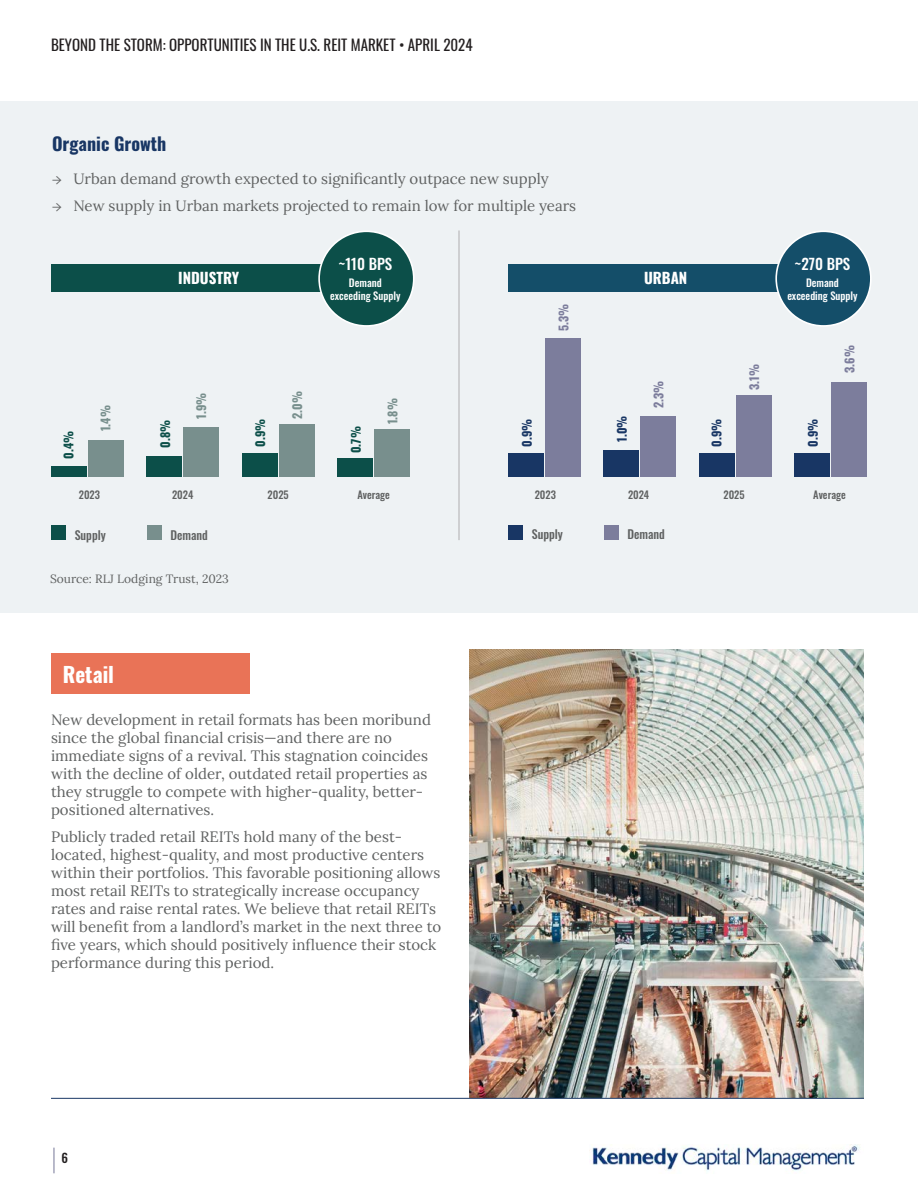
<style>
.page{position:relative;width:918px;height:1188px;background:#fff}
.page>*{position:absolute;margin:0;border:0;box-sizing:border-box;transform-origin:0 0}
.Sub_head{font:700 21px "Oswald";color:#fff}
.t1{font:700 18px "Oswald";color:#183664}
.t2{font:15px/18px "Lora";color:#5f6161}
.t3{font:15px "Oswald";color:#231f20}
.t4{font:500 15px "Oswald";color:#fff}
.t5{font:700 15px "Oswald";color:#fff}
.t6{font:500 12.6px "Oswald";color:#231f20}
.t7{font:12px "Lora";color:#5f6161}
.t8{font:500 12px "Oswald";color:#5f6161}
.t9{font:700 12px "Oswald";color:#0c4f49}
.t10{font:700 12px "Oswald";color:#788f8d}
.t11{font:700 12px "Oswald";color:#183664}
.t12{font:700 12px "Oswald";color:#7c7d9c}
.t13{font:500 10.5px/12.6px "Oswald";color:#fff;text-align:center}
.t14{font:500 10.5px "Oswald";color:#5f6161}
.s1{font-family:"Minion Pro"}
</style>
<div class="page">
<img style="left:592px;top:1144px;width:268px;height:27px">
<svg style="left:53px;top:1148px;width:1px;height:25px"></svg>
<div style="left:0;top:101px;width:918px;height:512px;background:#eef2f4"></div>
<img style="left:470px;top:649px;width:394px;height:449px">
<div style="left:51px;top:653px;width:199px;height:41px;background:#e97357"></div>
<div style="left:51px;top:466px;width:36px;height:11px;background:#0c4f49"></div>
<div style="left:88px;top:440px;width:36px;height:37px;background:#788f8d"></div>
<div style="left:146px;top:456px;width:36px;height:21px;background:#0c4f49"></div>
<div style="left:183px;top:427px;width:36px;height:50px;background:#788f8d"></div>
<div style="left:242px;top:453px;width:35px;height:24px;background:#0c4f49"></div>
<div style="left:279px;top:424px;width:35px;height:53px;background:#788f8d"></div>
<div style="left:337px;top:458px;width:36px;height:19px;background:#0c4f49"></div>
<div style="left:374px;top:430px;width:36px;height:47px;background:#788f8d"></div>
<div style="left:508px;top:453px;width:36px;height:24px;background:#183664"></div>
<div style="left:545px;top:338px;width:36px;height:139px;background:#7c7d9c"></div>
<div style="left:604px;top:450px;width:35px;height:27px;background:#183664"></div>
<div style="left:641px;top:416px;width:35px;height:61px;background:#7c7d9c"></div>
<div style="left:699px;top:453px;width:36px;height:24px;background:#183664"></div>
<div style="left:736px;top:396px;width:36px;height:81px;background:#7c7d9c"></div>
<div style="left:794px;top:453px;width:36px;height:24px;background:#183664"></div>
<div style="left:831px;top:382px;width:36px;height:95px;background:#7c7d9c"></div>
<hr style="left:459px;top:231px;width:1px;height:309px;background:#b0aeaf">
<div style="left:51px;top:264px;width:315px;height:27px;background:#0c4f49"></div>
<div style="left:508px;top:264px;width:316px;height:27px;background:#144e69"></div>
<div style="left:51px;top:526px;width:15px;height:14px;background:#0c4f49"></div>
<div style="left:147px;top:526px;width:14px;height:14px;background:#788f8d"></div>
<div style="left:319px;top:231px;width:95px;height:95px;background:#0c4f49;border-radius:50%"></div>
<div style="left:318px;top:231px;width:97px;height:96px;border:2px solid #fff;border-radius:50%"></div>
<div style="left:776px;top:231px;width:95px;height:95px;background:#144e69;border-radius:50%"></div>
<div style="left:775px;top:231px;width:97px;height:96px;border:2px solid #fff;border-radius:50%"></div>
<div style="left:508px;top:526px;width:15px;height:14px;background:#183664"></div>
<div style="left:604px;top:526px;width:14px;height:14px;background:#7c7d9c"></div>
<hr style="left:51px;top:1098px;width:813px;height:1px;background:#183664">
<p class="t3" style="left:51px;top:32px;width:423px">BEYOND THE STORM: OPPORTUNITIES IN THE U.S. REIT MARKET • APRIL 2024</p>
<p class="t1" style="left:52px;top:135px;width:116px">Organic Growth</p>
<p class="t2" style="left:52px;top:169px;width:498px"><span class="s1">→</span> Urban demand growth expected to significantly outpace new supply</p>
<p class="t2" style="left:52px;top:195px;width:526px"><span class="s1">→</span> New supply in Urban markets projected to remain low for multiple years</p>
<p class="t4" style="left:338px;top:256px;width:56px">~110 BPS</p>
<p class="t13" style="left:330px;top:277px;width:72px">Demand exceeding Supply</p>
<p class="t5" style="left:178px;top:270px;width:63px">INDUSTRY</p>
<p class="t5" style="left:644px;top:270px;width:45px">URBAN</p>
<p class="t12" style="left:557px;top:331px;width:29px;rotate:-90deg">5.3%</p>
<p class="t4" style="left:795px;top:256px;width:57px">~270 BPS</p>
<p class="t13" style="left:787px;top:277px;width:72px">Demand exceeding Supply</p>
<p class="t9" style="left:62px;top:459px;width:29px;rotate:-90deg">0.4%</p>
<p class="t10" style="left:99px;top:431px;width:27px;rotate:-90deg">1.4%</p>
<p class="t9" style="left:159px;top:448px;width:29px;rotate:-90deg">0.8%</p>
<p class="t10" style="left:195px;top:419px;width:28px;rotate:-90deg">1.9%</p>
<p class="t9" style="left:254px;top:447px;width:30px;rotate:-90deg">0.9%</p>
<p class="t10" style="left:291px;top:419px;width:29px;rotate:-90deg">2.0%</p>
<p class="t9" style="left:350px;top:453px;width:28px;rotate:-90deg">0.7%</p>
<p class="t10" style="left:386px;top:424px;width:27px;rotate:-90deg">1.8%</p>
<p class="t12" style="left:652px;top:408px;width:29px;rotate:-90deg">2.3%</p>
<p class="t12" style="left:748px;top:390px;width:27px;rotate:-90deg">3.1%</p>
<p class="t11" style="left:521px;top:447px;width:30px;rotate:-90deg">0.9%</p>
<p class="t11" style="left:616px;top:442px;width:28px;rotate:-90deg">1.0%</p>
<p class="t11" style="left:710px;top:447px;width:30px;rotate:-90deg">0.9%</p>
<p class="t11" style="left:807px;top:447px;width:30px;rotate:-90deg">0.9%</p>
<p class="t12" style="left:843px;top:373px;width:29px;rotate:-90deg">3.6%</p>
<p class="t14" style="left:79px;top:489px;width:23px">2023</p>
<p class="t14" style="left:172px;top:489px;width:23px">2024</p>
<p class="t14" style="left:268px;top:489px;width:23px">2025</p>
<p class="t14" style="left:357px;top:489px;width:34px">Average</p>
<p class="t14" style="left:535px;top:489px;width:23px">2023</p>
<p class="t14" style="left:628px;top:489px;width:23px">2024</p>
<p class="t14" style="left:723px;top:489px;width:23px">2025</p>
<p class="t14" style="left:813px;top:489px;width:34px">Average</p>
<p class="t8" style="left:75px;top:529px;width:33px">Supply</p>
<p class="t8" style="left:170px;top:529px;width:39px">Demand</p>
<p class="t7" style="left:50px;top:570px;width:180px">Source: RLJ Lodging Trust, 2023</p>
<p class="Sub_head" style="left:63px;top:663px;width:53px">Retail</p>
<p class="t2" style="left:51px;top:710px;width:381px">New development in retail formats has been moribund since the global financial crisis—and there are no immediate signs of a revival. This stagnation coincides with the decline of older, outdated retail properties as they struggle to compete with higher-quality, better&shy;positioned alternatives.</p>
<p class="t2" style="left:51px;top:826px;width:392px">Publicly traded retail REITs hold many of the best&shy;located, highest-quality, and most productive centers within their portfolios. This favorable positioning allows most retail REITs to strategically increase occupancy rates and raise rental rates. We believe that retail REITs will benefit from a landlord’s market in the next three to five years, which should positively influence their stock performance during this period.</p>
<p class="t6" style="left:62px;top:1151px;width:8px">6</p>
<p class="t8" style="left:532px;top:528px;width:33px">Supply</p>
<p class="t8" style="left:627px;top:528px;width:39px">Demand</p>
</div>
